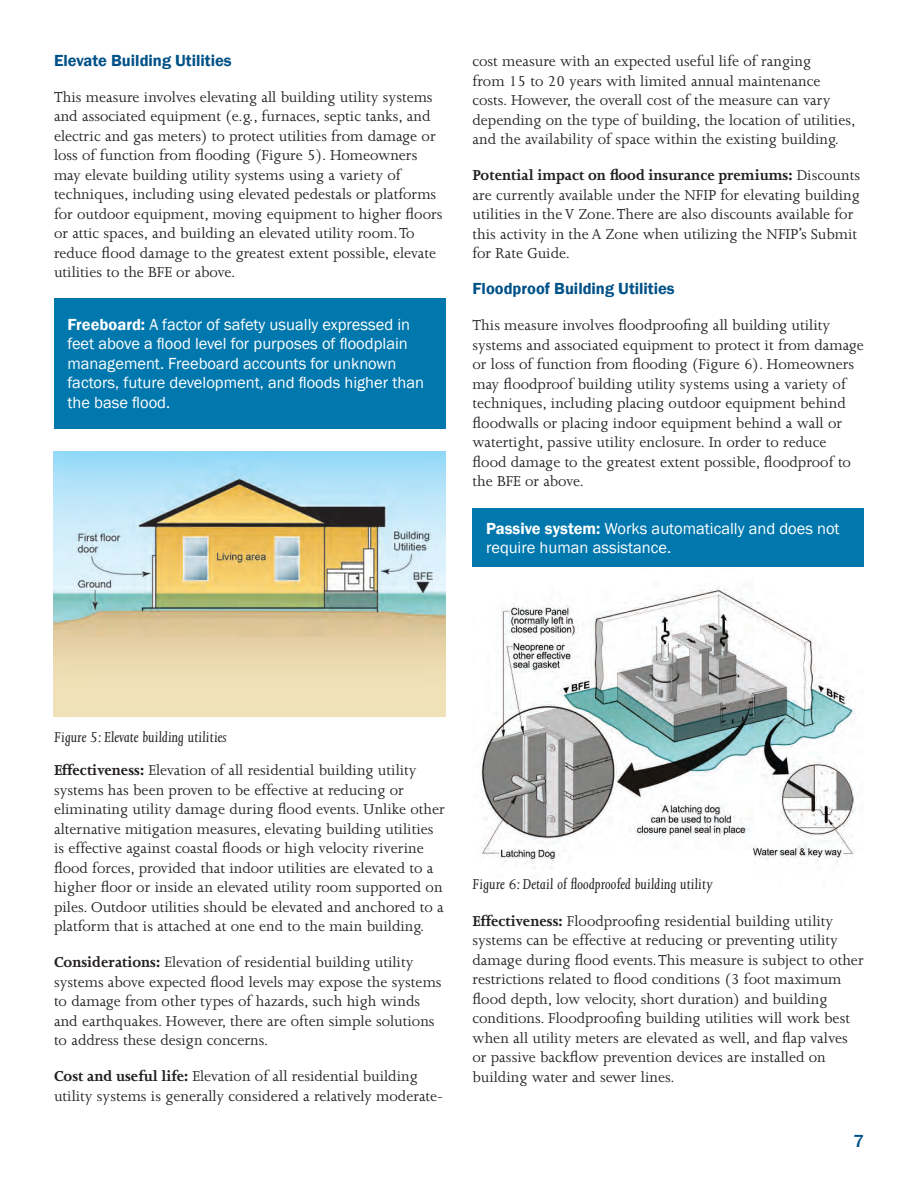
<style>
.page{position:relative;width:918px;height:1188px;background:#fff}
.page>*{position:absolute;margin:0;border:0;box-sizing:border-box;transform-origin:0 0}
.t1{font:500 18px "Franklin Gothic";color:#005187}
.Copy_with_Bold_Intro{font:16.5px/19.5px "Joanna";color:#231f20}
.Copy{font:16.5px/19.5px "Joanna";color:#231f20}
.t2{font:16.5px/19.5px "Franklin Gothic";color:#fff}
.t3{font:italic 16.5px "Joanna";color:#231f20}
.Copy_Subhead_2{font:600 16.5px "Franklin Gothic";color:#005187}
.s1{font-weight:600}
.s2{font-weight:700}
</style>
<div class="page">
<div style="left:54px;top:298px;width:392px;height:130px;background:#0078ae"></div>
<img style="left:54px;top:452px;width:392px;height:264px">
<div style="left:472px;top:509px;width:392px;height:58px;background:#0078ae"></div>
<img style="left:481px;top:587px;width:375px;height:281px">
<p class="Copy_Subhead_2" style="left:54px;top:50px;width:179px">Elevate Building Utilities</p>
<p class="Copy" style="left:54px;top:87px;width:390px">This measure involves elevating all building utility systems and associated equipment (e.g., furnaces, septic tanks, and electric and gas meters) to protect utilities from damage or loss of function from flooding (Figure 5). Homeowners may elevate building utility systems using a variety of techniques, including using elevated pedestals or platforms for outdoor equipment, moving equipment to higher floors or attic spaces, and building an elevated utility room. To reduce flood damage to the greatest extent possible, elevate utilities to the BFE or above.</p>
<p class="t2" style="left:68px;top:315px;width:358px"><span class="s1">Freeboard:</span> A factor of safety usually expressed in feet above a flood level for purposes of floodplain management. Freeboard accounts for unknown factors, future development, and floods higher than the base flood.</p>
<p class="Copy_with_Bold_Intro" style="left:473px;top:52px;width:385px">cost measure with an expected useful life of ranging<br>from 15 to 20 years with limited annual maintenance costs. However, the overall cost of the measure can vary depending on the type of building, the location of utilities, and the availability of space within the existing building.</p>
<p class="Copy_with_Bold_Intro" style="left:473px;top:166px;width:389px"><span class="s2">Potential impact on flood insurance premiums:</span> Discounts are currently available under the NFIP for elevating building utilities in the V Zone. There are also discounts available for this activity in the A Zone when utilizing the NFIP’s Submit for Rate Guide.</p>
<p class="Copy_Subhead_2" style="left:473px;top:279px;width:204px">Floodproof Building Utilities</p>
<p class="Copy" style="left:473px;top:316px;width:393px">This measure involves floodproofing all building utility systems and associated equipment to protect it from damage or loss of function from flooding (Figure 6). Homeowners may floodproof building utility systems using a variety of techniques, including placing outdoor equipment behind floodwalls or placing indoor equipment behind a wall or watertight, passive utility enclosure. In order to reduce flood damage to the greatest extent possible, floodproof to the BFE or above.</p>
<p class="t2" style="left:486px;top:519px;width:355px"><span class="s1">Passive system:</span> Works automatically and does not require human assistance.</p>
<p class="t3" style="left:54px;top:728px;width:174px">Figure 5: Elevate building utilities</p>
<p class="Copy_with_Bold_Intro" style="left:54px;top:760px;width:392px"><span class="s2">Effectiveness:</span> Elevation of all residential building utility systems has been proven to be effective at reducing or eliminating utility damage during flood events. Unlike other alternative mitigation measures, elevating building utilities is effective against coastal floods or high velocity riverine flood forces, provided that indoor utilities are elevated to a higher floor or inside an elevated utility room supported on piles. Outdoor utilities should be elevated and anchored to a platform that is attached at one end to the main building.</p>
<p class="Copy_with_Bold_Intro" style="left:54px;top:953px;width:389px"><span class="s2">Considerations:</span> Elevation of residential building utility systems above expected flood levels may expose the systems to damage from other types of hazards, such high winds and earthquakes. However, there are often simple solutions to address these design concerns.</p>
<p class="Copy_with_Bold_Intro" style="left:54px;top:1067px;width:391px"><span class="s2">Cost and useful life:</span> Elevation of all residential building utility systems is generally considered a relatively moderate-</p>
<p class="t3" style="left:472px;top:875px;width:242px">Figure 6: Detail of floodproofed building utility</p>
<p class="Copy_with_Bold_Intro" style="left:472px;top:911px;width:393px"><span class="s2">Effectiveness:</span> Floodproofing residential building utility systems can be effective at reducing or preventing utility damage during flood events. This measure is subject to other restrictions related to flood conditions (3 foot maximum flood depth, low velocity, short duration) and building conditions. Floodproofing building utilities will work best when all utility meters are elevated as well, and flap valves or passive backflow prevention devices are installed on building water and sewer lines.</p>
<p class="t1" style="left:853px;top:1129px;width:12px">7</p>
</div>
